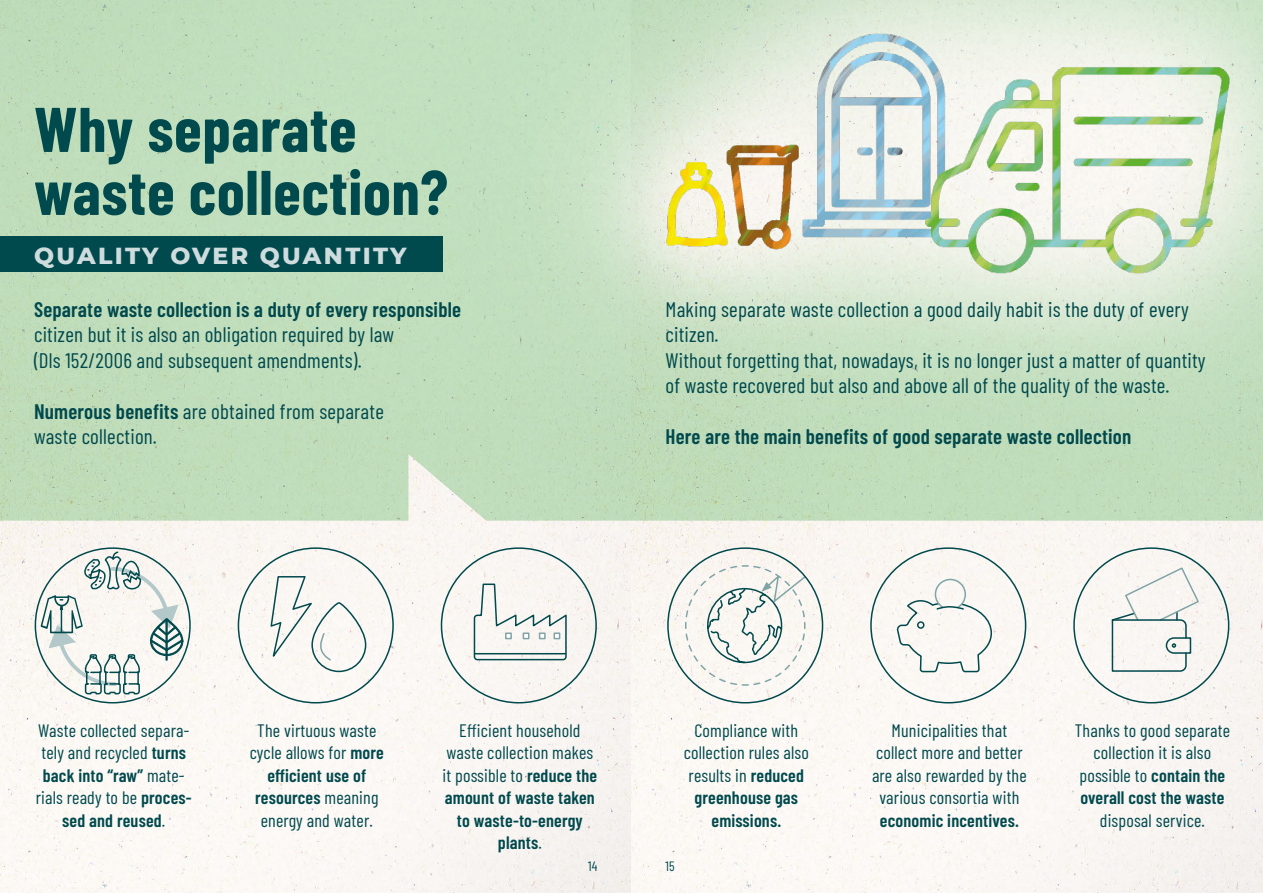
<style>
.page{position:relative;width:1263px;height:893px;background:#fff}
.page>*{position:absolute;margin:0;border:0;box-sizing:border-box;transform-origin:0 0}
.t1{font:700 63px/63px "Barlow Condensed";letter-spacing:.01em;color:#00494d}
.t2{font:800 23.7px "Montserrat";letter-spacing:.1em;color:#cfdcdd}
.t3{font:21px/25.5px "Barlow Condensed";letter-spacing:.01em;color:#00494d}
.t4{font:600 21px "Barlow Condensed";letter-spacing:.01em;color:#00494d}
.t5{font:18px/22.5px "Barlow Condensed";letter-spacing:.01em;color:#00494d;text-align:center}
.t6{font:600 18px "Barlow Condensed";letter-spacing:.01em;color:#00494d}
.t7{font:13.5px "Barlow Condensed";color:#00494d}
.s1{font-weight:600}
</style>
<div class="page">
<div style="left:0;top:521px;width:1263px;height:372px;background:#faf7f3"></div>
<img style="left:0;top:0;width:1263px;height:521px">
<div style="left:0;top:236px;width:442px;height:36px;background:#00494d"></div>
<svg style="left:41px;top:551px;width:142px;height:144px"></svg>
<div style="left:311px;top:602px;width:55px;height:70px;border:2px solid #00494d;border-radius:27px"></div>
<svg style="left:269px;top:575px;width:63px;height:88px"></svg>
<svg style="left:473px;top:583px;width:94px;height:78px"></svg>
<svg style="left:553px;top:632px;width:7px;height:7px"></svg>
<svg style="left:539px;top:632px;width:7px;height:7px"></svg>
<svg style="left:523px;top:632px;width:6px;height:7px"></svg>
<svg style="left:505px;top:632px;width:7px;height:7px"></svg>
<hr style="left:475px;top:653px;width:90px;height:1px;background:#00494d">
<svg style="left:897px;top:578px;width:96px;height:95px"></svg>
<svg style="left:1110px;top:566px;width:90px;height:106px"></svg>
<img style="left:629px;top:4px;width:634px;height:298px">
<svg style="left:684px;top:564px;width:123px;height:122px"></svg>
<h1 class="t1" style="left:34px;top:94px;width:415px">Why separate waste collection?</h1>
<h2 class="t2" style="left:34px;top:238px;width:374px">QUALITY OVER QUANTITY</h2>
<p class="t4" style="left:34px;top:294px;width:429px">Separate waste collection is a duty of every responsible</p>
<p class="t3" style="left:34px;top:320px;width:362px">citizen but it is also an obligation required by law (Dls 152/2006 and subsequent amendments).</p>
<p class="t3" style="left:34px;top:397px;width:351px"><span class="s1">Numerous benefits</span> are obtained from separate waste collection.</p>
<p class="t3" style="left:665px;top:295px;width:542px">Making separate waste collection a good daily habit is the duty of every citizen.<br>Without forgetting that, nowadays, it is no longer just a matter of quantity of waste recovered but also and above all of the quality of the waste.</p>
<p class="t4" style="left:665px;top:422px;width:467px">Here are the main benefits of good separate waste collection</p>
<p class="t5" style="left:36px;top:718px;width:157px">Waste collected separa&shy;tely and recycled <span class="s1">turns back into “raw”</span> mate&shy;rials ready to be <span class="s1">proces&shy;sed and reused</span>.</p>
<p class="t5" style="left:250px;top:718px;width:136px">The virtuous waste cycle allows for <span class="s1">more efficient use of resources</span> meaning energy and water.</p>
<p class="t5" style="left:443px;top:718px;width:156px">Efficient household waste collection makes it possible to <span class="s1">reduce the amount of waste taken to waste-to-energy plants</span>.</p>
<p class="t5" style="left:872px;top:718px;width:156px">Municipalities that collect more and better are also rewarded by the various consortia with</p>
<p class="t5" style="left:684px;top:718px;width:127px">Compliance with collection rules also results in <span class="s1">reduced greenhouse gas emissions.</span></p>
<p class="t6" style="left:880px;top:807px;width:140px">economic incentives.</p>
<p class="t7" style="left:588px;top:857px;width:11px">14</p>
<p class="t7" style="left:665px;top:857px;width:11px">15</p>
<p class="t5" style="left:1075px;top:718px;width:157px">Thanks to good separate collection it is also possible to <span class="s1">contain the overall cost the waste</span></p>
<p class="t5" style="left:1100px;top:808px;width:107px">disposal service.</p>
</div>
